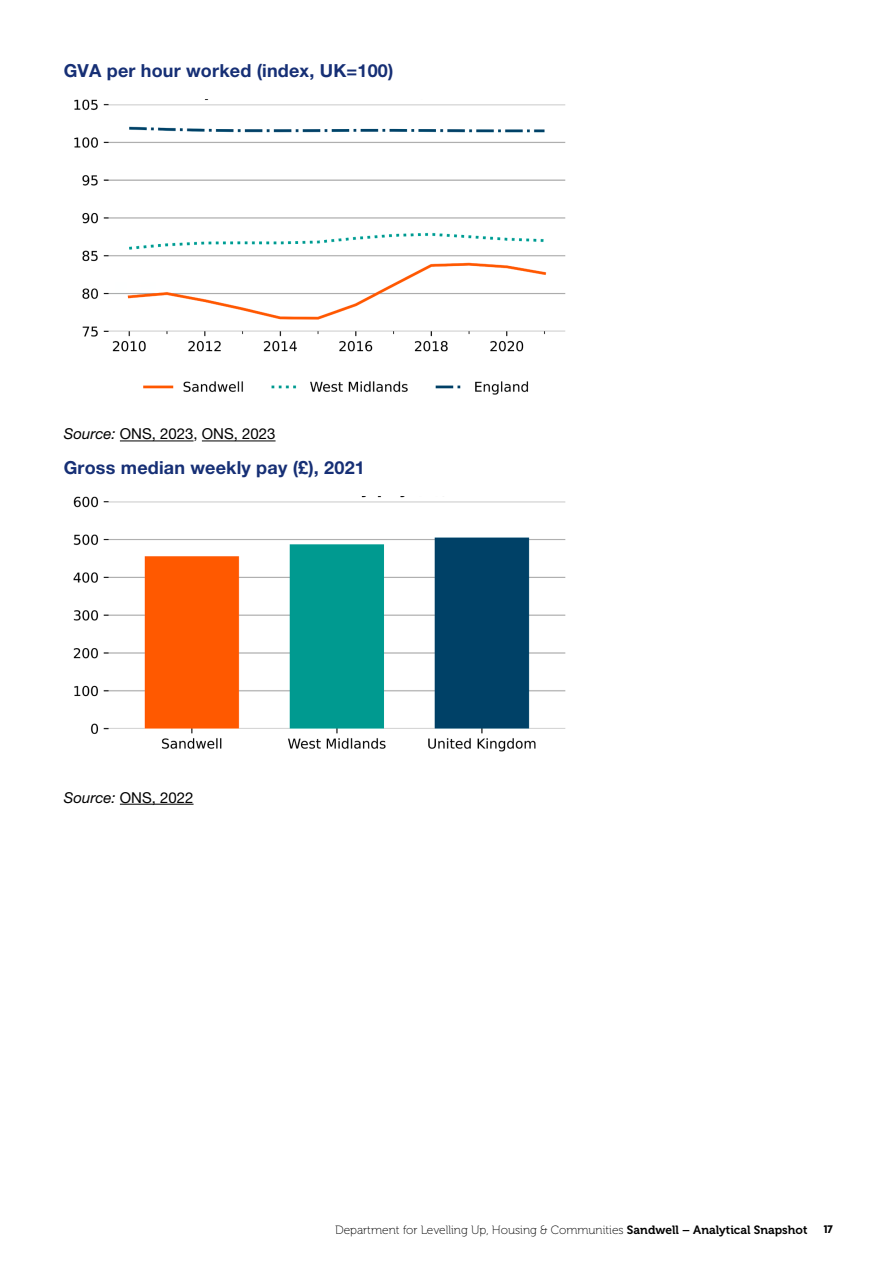
<style>
.page{position:relative;width:893px;height:1263px;background:#fff}
.page>*{position:absolute;margin:0;border:0;box-sizing:border-box;transform-origin:0 0}
.Heading_4{font:700 18px "Helvetica Neue LT Pro";letter-spacing:.01em;color:#162f75}
.Source{font:15px "Helvetica Neue LT Pro";color:#000}
.t1{font:12px "Museo 100";color:#000}
.t2{font:700 12px "Agenda";color:#000}
.s1{font-style:italic}
.s2{font-family:"Museo 700"}
</style>
<div class="page">
<hr style="left:120px;top:441px;width:74px;height:1px;background:#000">
<hr style="left:202px;top:441px;width:74px;height:1px;background:#000">
<hr style="left:120px;top:804px;width:74px;height:1px;background:#000">
<img style="left:74px;top:100px;width:492px;height:295px">
<img style="left:73px;top:497px;width:493px;height:255px">
<h4 class="Heading_4" style="left:64px;top:59px;width:331px">GVA per hour worked (index, UK=100)</h4>
<h3 class="Source" style="left:64px;top:425px;width:213px"><span class="s1">Source:</span> ONS, 2023, ONS, 2023</h3>
<h4 class="Heading_4" style="left:64px;top:456px;width:303px">Gross median weekly pay (£), 2021</h4>
<h3 class="Source" style="left:64px;top:788px;width:131px"><span class="s1">Source:</span> ONS, 2022</h3>
<p class="t1" style="left:335px;top:1223px;width:474px">Department for Levelling Up, Housing &amp; Communities <span class="s2">Sandwell – Analytical Snapshot</span></p>
<p class="t2" style="left:824px;top:1223px;width:11px">17</p>
</div>
